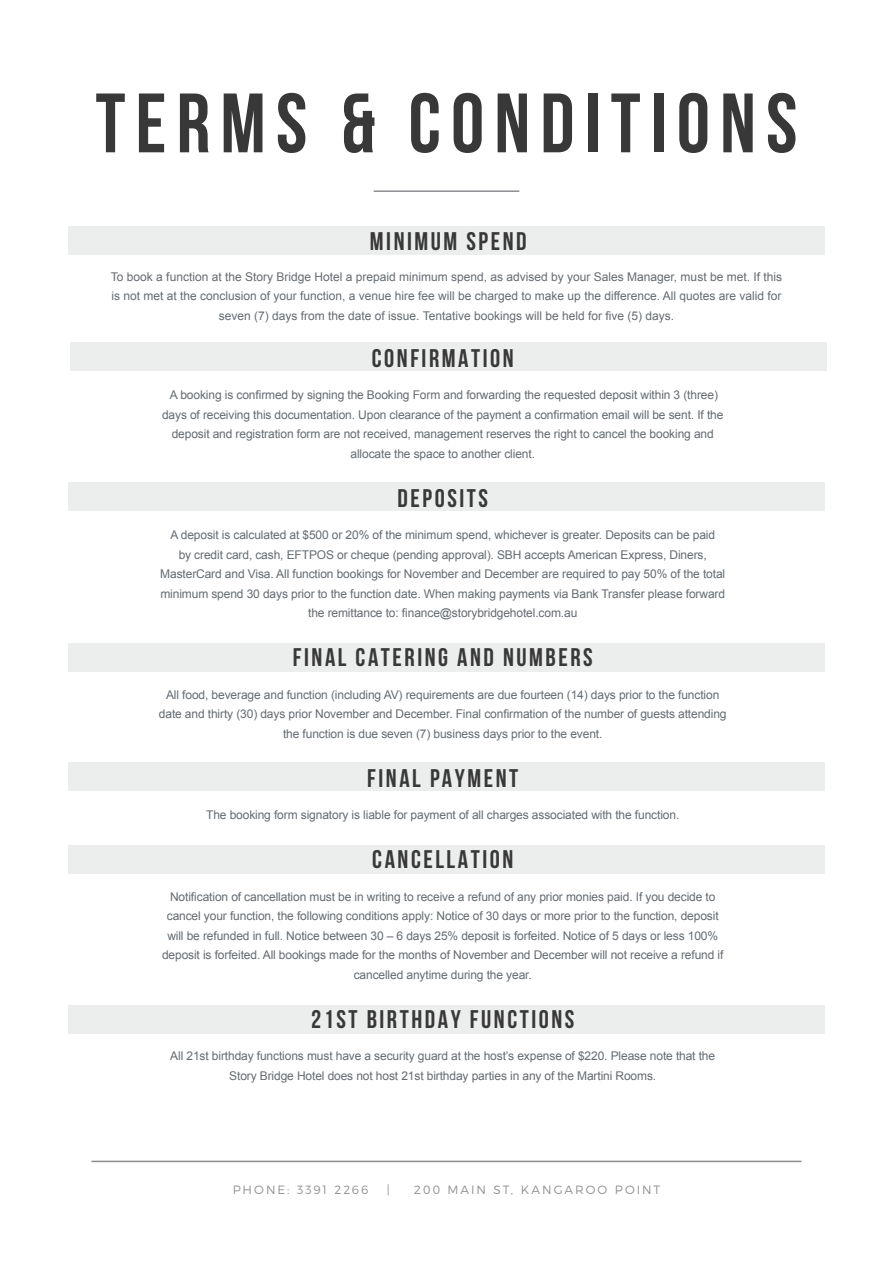
<style>
.page{position:relative;width:893px;height:1263px;background:#fff}
.page>*{position:absolute;margin:0;border:0;box-sizing:border-box;transform-origin:0 0}
.t1{font:700 84px "Bebas Neue";letter-spacing:.12em;color:#383838}
.t2{font:700 25.5px "Bebas Neue";letter-spacing:.1em;color:#383838}
.t3{font:12px/19.5px "Arial";letter-spacing:-.01em;color:#646b71;text-align:center}
.t4{font:300 12px "Montserrat";letter-spacing:.165em;color:#615f61}
</style>
<div class="page">
<hr style="left:91px;top:1161px;width:710px;height:1px;background:#8d8d91">
<hr style="left:374px;top:190px;width:145px;height:2px;background:#8d8d91">
<div style="left:68px;top:1005px;width:757px;height:28px;background:#eceded"></div>
<div style="left:68px;top:845px;width:757px;height:28px;background:#eceded"></div>
<div style="left:68px;top:763px;width:757px;height:28px;background:#eceded"></div>
<div style="left:68px;top:644px;width:757px;height:28px;background:#eceded"></div>
<div style="left:68px;top:482px;width:757px;height:28px;background:#eceded"></div>
<div style="left:70px;top:342px;width:757px;height:29px;background:#eceded"></div>
<div style="left:68px;top:226px;width:757px;height:29px;background:#eceded"></div>
<h1 class="t1" style="left:96px;top:77px;width:703px">TERMS &amp; CONDITIONS</h1>
<h2 class="t2" style="left:370px;top:227px;width:158px">MINIMUM SPEND</h2>
<p class="t3" style="left:111px;top:267px;width:673px">To book a function at the Story Bridge Hotel a prepaid minimum spend, as advised by your Sales Manager, must be met. If this is not met at the conclusion of your function, a venue hire fee will be charged to make up the difference. All quotes are valid for seven (7) days from the date of issue. Tentative bookings will be held for five (5) days.</p>
<h2 class="t2" style="left:372px;top:344px;width:143px">CONFIRMATION</h2>
<p class="t3" style="left:162px;top:385px;width:563px">A booking is confirmed by signing the Booking Form and forwarding the requested deposit within 3 (three) days of receiving this documentation. Upon clearance of the payment a confirmation email will be sent. If the deposit and registration form are not received, management reserves the right to cancel the booking and allocate the space to another client.</p>
<h2 class="t2" style="left:398px;top:484px;width:92px">DEPOSITS</h2>
<p class="t3" style="left:160px;top:525px;width:566px">A deposit is calculated at $500 or 20% of the minimum spend, whichever is greater. Deposits can be paid<br>by credit card, cash, EFTPOS or cheque (pending approval). SBH accepts American Express, Diners, MasterCard and Visa. All function bookings for November and December are required to pay 50% of the total minimum spend 30 days prior to the function date. When making payments via Bank Transfer please forward the remittance to: finance@storybridgehotel.com.au</p>
<h2 class="t2" style="left:293px;top:643px;width:301px">FINAL CATERING AND NUMBERS</h2>
<p class="t3" style="left:159px;top:685px;width:569px">All food, beverage and function (including AV) requirements are due fourteen (14) days prior to the function date and thirty (30) days prior November and December. Final confirmation of the number of guests attending the function is due seven (7) business days prior to the event.</p>
<h2 class="t2" style="left:367px;top:764px;width:153px">FINAL PAYMENT</h2>
<p class="t3" style="left:206px;top:805px;width:475px">The booking form signatory is liable for payment of all charges associated with the function.</p>
<h2 class="t2" style="left:372px;top:846px;width:142px">CANCELLATION</h2>
<p class="t3" style="left:162px;top:887px;width:563px">Notification of cancellation must be in writing to receive a refund of any prior monies paid. If you decide to cancel your function, the following conditions apply: Notice of 30 days or more prior to the function, deposit will be refunded in full. Notice between 30 – 6 days 25% deposit is forfeited. Notice of 5 days or less 100% deposit is forfeited. All bookings made for the months of November and December will not receive a refund if cancelled anytime during the year.</p>
<h2 class="t2" style="left:311px;top:1005px;width:265px">21ST BIRTHDAY FUNCTIONS</h2>
<p class="t3" style="left:170px;top:1046px;width:546px">All 21st birthday functions must have a security guard at the host’s expense of $220. Please note that the<br>Story Bridge Hotel does not host 21st birthday parties in any of the Martini Rooms.</p>
<p class="t4" style="left:233px;top:1180px;width:137px">PHONE: 3391 2266</p>
<p class="t4" style="left:387px;top:1180px;width:4px">|</p>
<p class="t4" style="left:414px;top:1180px;width:248px">200 MAIN ST, KANGAROO POINT</p>
</div>
